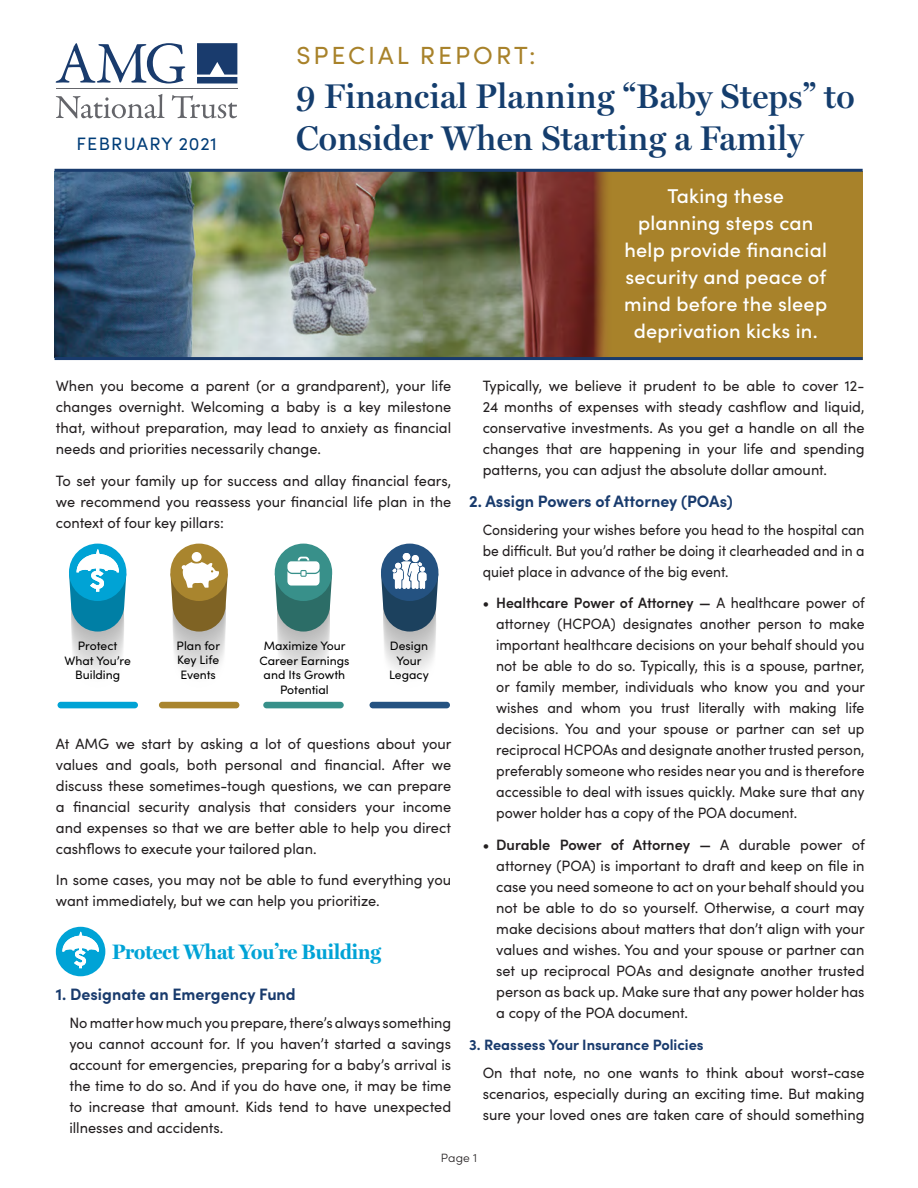
<style>
.page{position:relative;width:918px;height:1188px;background:#fff}
.page>*{position:absolute;margin:0;border:0;box-sizing:border-box;transform-origin:0 0}
.t1{font:600 34.5px "Miller Display";letter-spacing:.01em;color:#143d6d}
.Body_TextNOE{font:24.9px "Sofia Pro";letter-spacing:.12em;color:#a8822a}
.Paragraph_body{font:700 21px "Miller Display";color:#00a3d6}
.t2{font:500 19.95px/27px "Sofia Pro";letter-spacing:.01em;color:#fff;text-align:center}
.date{font:18px "Sofia Pro";letter-spacing:.065em;color:#003d78}
.Paragraph_body-2{font:700 16.5px "Sofia Pro";color:#193b6d}
.Paragraph_body-3{font:15px/21px "Sofia Pro";color:#231f20;text-align:justify}
.Paragraph_body-4{font:15px/21px "Sofia Pro";color:#231f20;text-align:justify;scale:.94 1}
.Paragraph_body-5{font:15px/21px "Sofia Pro";color:#231f20;text-align:justify;scale:.96 1}
.Paragraph_body-6{font:15px/21px "Sofia Pro";color:#231f20;text-align:justify;scale:.92 1}
.Paragraph_body-7{font:700 15px "Sofia Pro";color:#193b6d}
.t3{font:12.15px/14.5px "Sofia Pro";color:#000;text-align:center}
.t4{font:300 12px "Sofia Pro";color:#231f20}
.s1{font-weight:600}
</style>
<div class="page">
<div style="left:567px;top:172px;width:295px;height:188px;background:#a8822a"></div>
<img style="left:54px;top:172px;width:553px;height:185px">
<hr style="left:55px;top:357px;width:808px;height:3px;background:#193b6d">
<hr style="left:55px;top:169px;width:808px;height:3px;background:#193b6d">
<hr style="left:56px;top:88px;width:182px;height:1px;background:#64656a">
<svg style="left:197px;top:43px;width:40px;height:41px;background:#375480"></svg>
<svg style="left:56px;top:94px;width:109px;height:24px"></svg>
<svg style="left:172px;top:95px;width:65px;height:23px"></svg>
<svg style="left:56px;top:43px;width:129px;height:41px"></svg>
<div style="left:263px;top:702px;width:81px;height:6px;background:#38908a;border-radius:3px"></div>
<div style="left:58px;top:702px;width:80px;height:6px;background:#00a3d5;border-radius:3px"></div>
<div style="left:159px;top:702px;width:80px;height:6px;background:#a9852e;border-radius:3px"></div>
<div style="left:370px;top:702px;width:80px;height:6px;background:#245281;border-radius:3px"></div>
<div style="left:275px;top:544px;width:57px;height:57px;background:#38908a;border-radius:50%"></div>
<div style="left:69px;top:544px;width:57px;height:57px;background:#00a3d5;border-radius:50%"></div>
<div style="left:170px;top:544px;width:58px;height:57px;background:#a9852e;border-radius:50%"></div>
<div style="left:381px;top:544px;width:57px;height:57px;background:#245281;border-radius:50%"></div>
<svg style="left:275px;top:557px;width:57px;height:117px"></svg>
<svg style="left:381px;top:553px;width:57px;height:121px"></svg>
<div style="left:192px;top:552px;width:10px;height:10px;background:#fff;border-radius:50%"></div>
<svg style="left:170px;top:562px;width:58px;height:112px"></svg>
<svg style="left:69px;top:549px;width:57px;height:125px"></svg>
<div style="left:56px;top:927px;width:49px;height:49px;background:#00a3d6;border-radius:50%"></div>
<svg style="left:62px;top:932px;width:37px;height:36px"></svg>
<p class="Body_TextNOE" style="left:296px;top:37px;width:241px">SPECIAL REPORT:</p>
<p class="date" style="left:77px;top:130px;width:142px">FEBRUARY 2021</p>
<p class="t1" style="left:296px;top:75px;width:560px">9 Financial Planning “Baby Steps” to</p>
<p class="t1" style="left:296px;top:117px;width:509px">Consider When Starting a Family</p>
<p class="t2" style="left:624px;top:181px;width:204px">Taking these planning steps can help provide financial security and peace of mind before the sleep deprivation kicks in.</p>
<p class="Paragraph_body-3" style="left:56px;top:374px;width:397px">When you become a parent (or a grandparent), your life changes overnight. Welcoming a baby is a key milestone that, without preparation, may lead to anxiety as financial needs and priorities necessarily change.</p>
<p class="Paragraph_body-3" style="left:56px;top:469px;width:397px">To set your family up for success and allay financial fears, we recommend you reassess your financial life plan in the context of four key pillars:</p>
<p class="t3" style="left:65px;top:638px;width:68px">Protect<br>What You’re<br>Building</p>
<p class="t3" style="left:177px;top:638px;width:45px;text-align:justify">Plan for Key Life Events</p>
<p class="t3" style="left:389px;top:638px;width:41px">Design<br>Your<br>Legacy</p>
<p class="t3" style="left:260px;top:638px;width:91px">Maximize Your<br>Career Earnings and Its Growth<br>Potential</p>
<p class="Paragraph_body-3" style="left:56px;top:732px;width:397px">At AMG we start by asking a lot of questions about your values and goals, both personal and financial. After we discuss these sometimes-tough questions, we can prepare a financial security analysis that considers your income and expenses so that we are better able to help you direct cashflows to execute your tailored plan.</p>
<p class="Paragraph_body-3" style="left:56px;top:869px;width:397px">In some cases, you may not be able to fund everything you want immediately, but we can help you prioritize.</p>
<p class="Paragraph_body" style="left:112px;top:939px;width:270px">Protect What You’re Building</p>
<p class="Paragraph_body-2" style="left:56px;top:981px;width:241px">1. Designate an Emergency Fund</p>
<p class="Paragraph_body-5" style="left:69px;top:1011px;width:399px">No matter how much you prepare, there’s always something you cannot account for. If you haven’t started a savings account for emergencies, preparing for a baby’s arrival is the time to do so. And if you do have one, it may be time to increase that amount. Kids tend to have unexpected illnesses and accidents.</p>
<p class="Paragraph_body-3" style="left:483px;top:374px;width:383px">Typically, we believe it prudent to be able to cover 12- 24 months of expenses with steady cashflow and liquid, conservative investments. As you get a handle on all the changes that are happening in your life and spending patterns, you can adjust the absolute dollar amount.</p>
<p class="Paragraph_body-2" style="left:469px;top:488px;width:265px">2. Assign Powers of Attorney (POAs)</p>
<p class="Paragraph_body-6" style="left:483px;top:518px;width:417px">Considering your wishes before you head to the hospital can be difficult. But you’d rather be doing it clearheaded and in a quiet place in advance of the big event.</p>
<p class="Paragraph_body-4" style="left:496px;top:592px;width:394px;text-indent:-14px"><span class="s1">• Healthcare Power of Attorney —</span> A healthcare power of attorney (HCPOA) designates another person to make important healthcare decisions on your behalf should you not be able to do so. Typically, this is a spouse, partner, or family member, individuals who know you and your wishes and whom you trust literally with making life decisions. You and your spouse or partner can set up reciprocal HCPOAs and designate another trusted person, preferably someone who resides near you and is therefore accessible to deal with issues quickly. Make sure that any power holder has a copy of the POA document.</p>
<p class="Paragraph_body-3" style="left:496px;top:834px;width:370px;text-indent:-14px"><span class="s1">• Durable Power of Attorney —</span> A durable power of attorney (POA) is important to draft and keep on file in case you need someone to act on your behalf should you not be able to do so yourself. Otherwise, a court may make decisions about matters that don’t align with your values and wishes. You and your spouse or partner can set up reciprocal POAs and designate another trusted person as back up. Make sure that any power holder has a copy of the POA document.</p>
<p class="Paragraph_body-7" style="left:469px;top:1033px;width:236px">3. Reassess Your Insurance Policies</p>
<p class="Paragraph_body-3" style="left:483px;top:1061px;width:383px">On that note, no one wants to think about worst-case scenarios, especially during an exciting time. But making sure your loved ones are taken care of should something</p>
<p class="t4" style="left:441px;top:1149px;width:38px">Page 1</p>
</div>
